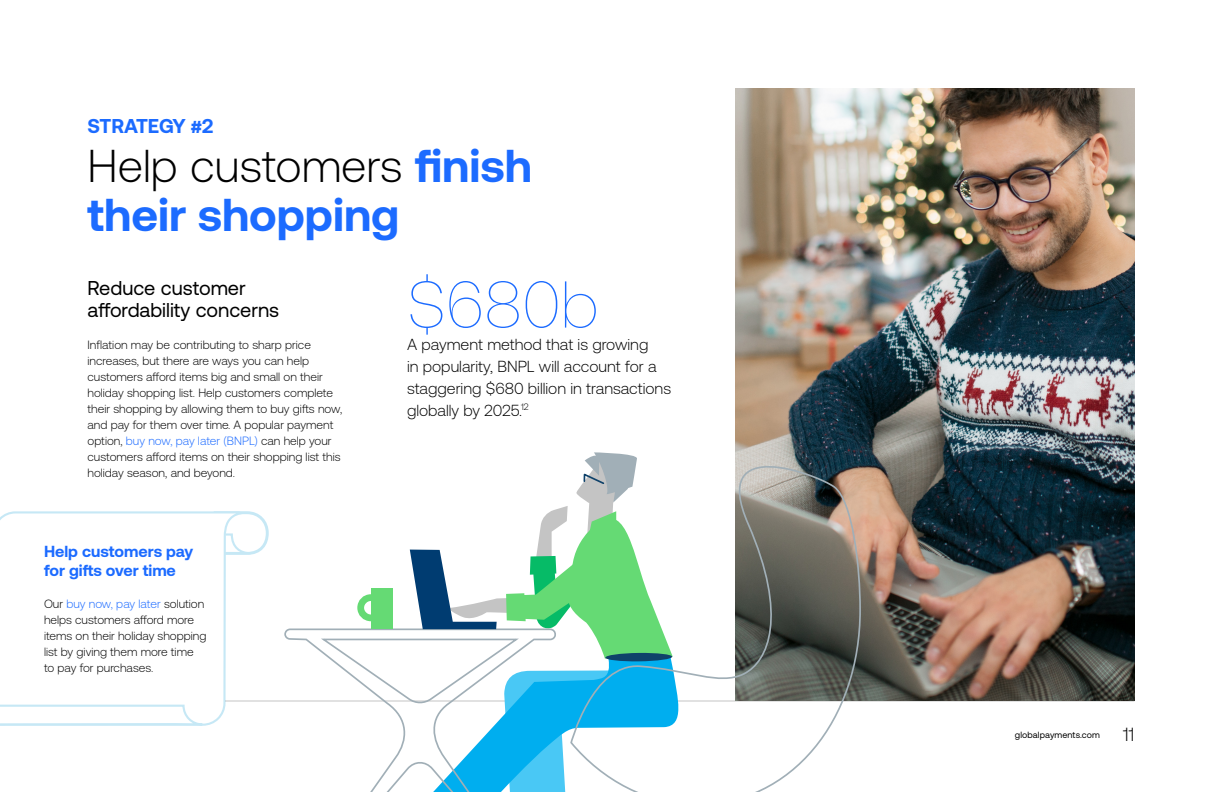
<style>
.page{position:relative;width:1224px;height:792px;background:#fff}
.page>*{position:absolute;margin:0;border:0;box-sizing:border-box;transform-origin:0 0}
.t1{font:100 66px "GP Commerce";color:#1c6bff}
.t2{font:700 46px/49px "GP Commerce";color:#1c6bff}
.t3{font:20px/22px "GP Commerce";color:#000}
.t4{font:700 20px "GP Commerce";letter-spacing:-.02em;color:#1c6bff}
.t5{font:300 16px/22px "GP Commerce";color:#000}
.t6{font:700 16px/19px "GP Commerce";color:#1c6bff}
.t7{font:300 12px/16px "GP Commerce";color:#000}
.t8{font:9px "GP Commerce";letter-spacing:.01em;color:#000}
.s1{font-weight:300;color:#000}
.s2{color:#1c6bff}
.s3{font-weight:300;font-size:19px}
</style>
<div class="page">
<hr style="left:88px;top:701px;width:1046px;height:1px;background:#c4c4c4">
<img style="left:735px;top:89px;width:399px;height:612px">
<svg style="left:247px;top:511px;width:22px;height:44px"></svg>
<svg style="left:0;top:511px;width:247px;height:215px"></svg>
<svg style="left:0;top:704px;width:204px;height:22px"></svg>
<svg style="left:686px;top:452px;width:175px;height:340px"></svg>
<svg style="left:284px;top:628px;width:124px;height:164px"></svg>
<svg style="left:408px;top:452px;width:278px;height:340px"></svg>
<div style="left:371px;top:588px;width:22px;height:41px;background:#65da74"></div>
<div style="left:357px;top:594px;width:27px;height:27px;border:7px solid #65da74;border-radius:50%"></div>
<p class="t4" style="left:88px;top:114px;width:127px">STRATEGY #2</p>
<p class="t2" style="left:88px;top:141px;width:446px"><span class="s1">Help customers</span> finish their shopping</p>
<p class="t3" style="left:88px;top:278px;width:193px">Reduce customer affordability concerns</p>
<p class="t7" style="left:88px;top:337px;width:256px">Inflation may be contributing to sharp price increases, but there are ways you can help customers afford items big and small on their holiday shopping list. Help customers complete their shopping by allowing them to buy gifts now, and pay for them over time. A popular payment option, <span class="s2">buy now, pay later (BNPL)</span> can help your customers afford items on their shopping list this holiday season, and beyond.</p>
<p class="t6" style="left:44px;top:542px;width:151px">Help customers pay for gifts over time</p>
<p class="t7" style="left:44px;top:596px;width:164px">Our <span class="s2">buy now, pay later</span> solution helps customers afford more items on their holiday shopping list by giving them more time to pay for purchases.</p>
<p class="t1" style="left:407px;top:268px;width:193px">$680b</p>
<p class="t5" style="left:407px;top:333px;width:266px">A payment method that is growing<br>in popularity, BNPL will account for a staggering $680 billion in transactions globally by 2025.<sup>12</sup></p>
<p class="t8" style="left:1015px;top:730px;width:121px">globalpayments.com <span class="s3">11</span></p>
</div>
